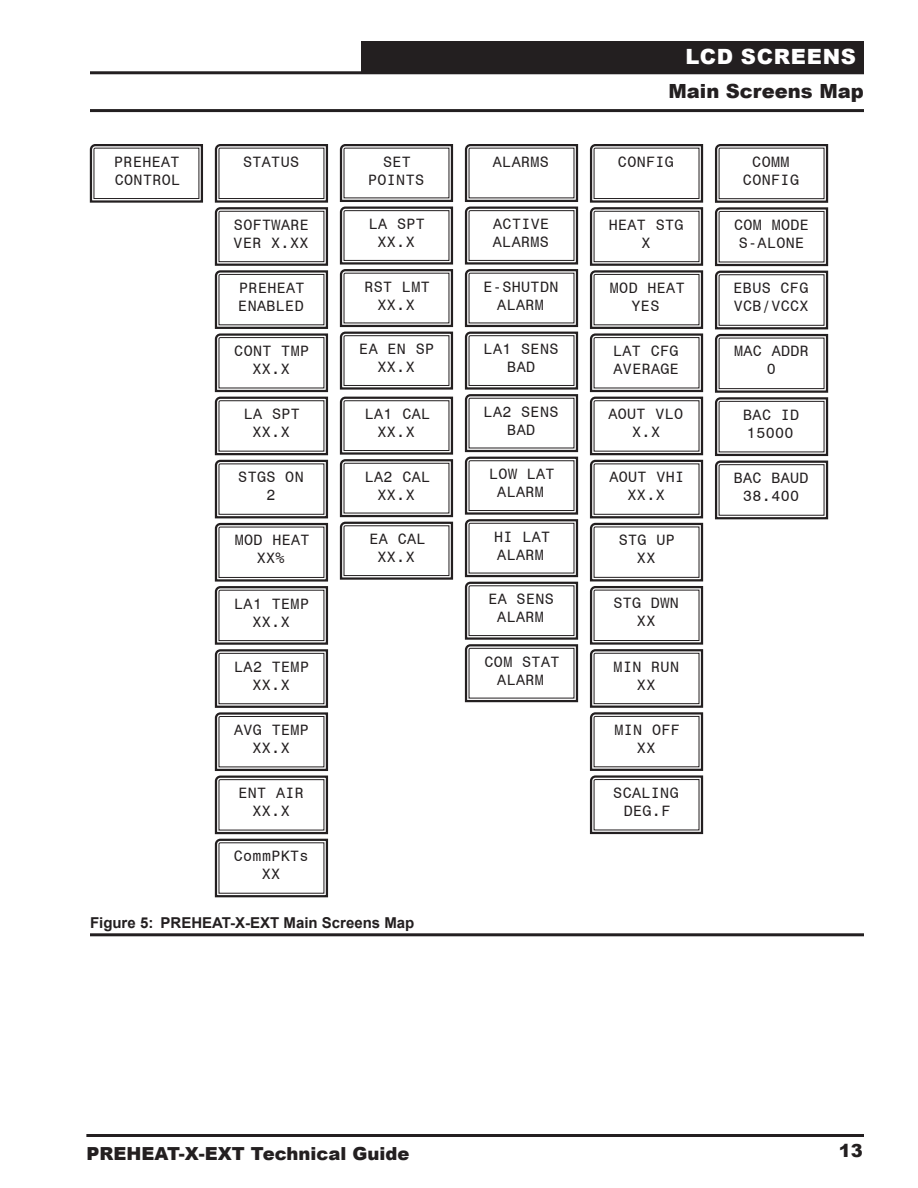
<style>
.page{position:relative;width:918px;height:1188px;background:#fff}
.page>*{position:absolute;margin:0;border:0;box-sizing:border-box;transform-origin:0 0}
.Head1{font:900 21px "Arial";letter-spacing:.035em;color:#fff}
.Head2{font:900 19.5px "Arial";color:#231f20}
.t1{font:900 18px "Arial";color:#231f20}
.sz_screen{font:15px/18px "Monospace 821 BT";letter-spacing:.025em;color:#231f20;text-align:center}
.t2{font:700 15px "Arial";color:#231f20}
</style>
<div class="page">
<hr style="left:86px;top:1134px;width:778px;height:3px;background:#231f20">
<div style="left:362px;top:42px;width:502px;height:32px;background:#231f20"></div>
<svg style="left:589px;top:144px;width:115px;height:691px"></svg>
<svg style="left:89px;top:144px;width:114px;height:59px"></svg>
<svg style="left:715px;top:144px;width:114px;height:376px"></svg>
<svg style="left:214px;top:144px;width:115px;height:754px"></svg>
<svg style="left:464px;top:144px;width:115px;height:559px"></svg>
<hr style="left:90px;top:933px;width:774px;height:3px;background:#231f20">
<hr style="left:90px;top:71px;width:774px;height:3px;background:#231f20">
<hr style="left:90px;top:109px;width:774px;height:3px;background:#231f20">
<svg style="left:339px;top:144px;width:115px;height:436px"></svg>
<p class="sz_screen" style="left:114px;top:152px;width:67px">PREHEAT</p>
<p class="sz_screen" style="left:115px;top:170px;width:67px">CONTROL</p>
<p class="sz_screen" style="left:243px;top:152px;width:58px">STATUS</p>
<p class="sz_screen" style="left:234px;top:215px;width:76px">SOFTWARE</p>
<p class="sz_screen" style="left:234px;top:233px;width:76px">VER X.XX</p>
<p class="sz_screen" style="left:239px;top:278px;width:67px">PREHEAT</p>
<p class="sz_screen" style="left:238px;top:296px;width:67px">ENABLED</p>
<p class="sz_screen" style="left:234px;top:342px;width:76px">CONT TMP</p>
<p class="sz_screen" style="left:252px;top:360px;width:39px">XX.X</p>
<p class="sz_screen" style="left:244px;top:405px;width:58px">LA SPT</p>
<p class="sz_screen" style="left:252px;top:423px;width:39px">XX.X</p>
<p class="sz_screen" style="left:238px;top:468px;width:67px">STGS ON</p>
<p class="sz_screen" style="left:267px;top:486px;width:11px">2</p>
<p class="sz_screen" style="left:235px;top:531px;width:76px">MOD HEAT</p>
<p class="sz_screen" style="left:257px;top:549px;width:29px">XX%</p>
<p class="sz_screen" style="left:234px;top:594px;width:76px">LA1 TEMP</p>
<p class="sz_screen" style="left:252px;top:612px;width:39px">XX.X</p>
<p class="sz_screen" style="left:234px;top:657px;width:76px">LA2 TEMP</p>
<p class="sz_screen" style="left:252px;top:675px;width:39px">XX.X</p>
<p class="sz_screen" style="left:234px;top:720px;width:76px">AVG TEMP</p>
<p class="sz_screen" style="left:252px;top:738px;width:39px">XX.X</p>
<p class="sz_screen" style="left:238px;top:784px;width:67px">ENT AIR</p>
<p class="sz_screen" style="left:252px;top:802px;width:39px">XX.X</p>
<p class="sz_screen" style="left:234px;top:847px;width:76px">CommPKTs</p>
<p class="sz_screen" style="left:262px;top:865px;width:20px">XX</p>
<p class="sz_screen" style="left:383px;top:152px;width:29px">SET</p>
<p class="sz_screen" style="left:368px;top:170px;width:58px">POINTS</p>
<p class="sz_screen" style="left:369px;top:215px;width:58px">LA SPT</p>
<p class="sz_screen" style="left:377px;top:233px;width:39px">XX.X</p>
<p class="sz_screen" style="left:364px;top:277px;width:67px">RST LMT</p>
<p class="sz_screen" style="left:377px;top:295px;width:39px">XX.X</p>
<p class="sz_screen" style="left:359px;top:340px;width:76px">EA EN SP</p>
<p class="sz_screen" style="left:377px;top:358px;width:39px">XX.X</p>
<p class="sz_screen" style="left:365px;top:405px;width:67px">LA1 CAL</p>
<p class="sz_screen" style="left:377px;top:423px;width:39px">XX.X</p>
<p class="sz_screen" style="left:365px;top:467px;width:67px">LA2 CAL</p>
<p class="sz_screen" style="left:377px;top:485px;width:39px">XX.X</p>
<p class="sz_screen" style="left:370px;top:530px;width:58px">EA CAL</p>
<p class="sz_screen" style="left:377px;top:548px;width:39px">XX.X</p>
<p class="t2" style="left:90px;top:912px;width:326px">Figure 5: PREHEAT-X-EXT Main Screens Map</p>
<p class="Head1" style="left:685px;top:42px;width:172px">LCD SCREENS</p>
<p class="Head2" style="left:668px;top:77px;width:197px">Main Screens Map</p>
<p class="sz_screen" style="left:493px;top:152px;width:58px">ALARMS</p>
<p class="sz_screen" style="left:493px;top:215px;width:58px">ACTIVE</p>
<p class="sz_screen" style="left:493px;top:233px;width:58px">ALARMS</p>
<p class="sz_screen" style="left:484px;top:277px;width:76px">E-SHUTDN</p>
<p class="sz_screen" style="left:497px;top:295px;width:48px">ALARM</p>
<p class="sz_screen" style="left:484px;top:340px;width:76px">LA1 SENS</p>
<p class="sz_screen" style="left:507px;top:358px;width:29px">BAD</p>
<p class="sz_screen" style="left:484px;top:402px;width:76px">LA2 SENS<br>BAD</p>
<p class="sz_screen" style="left:489px;top:465px;width:67px">LOW LAT</p>
<p class="sz_screen" style="left:497px;top:483px;width:48px">ALARM</p>
<p class="sz_screen" style="left:494px;top:527px;width:58px">HI LAT</p>
<p class="sz_screen" style="left:497px;top:545px;width:48px">ALARM</p>
<p class="sz_screen" style="left:488px;top:590px;width:67px">EA SENS</p>
<p class="sz_screen" style="left:497px;top:608px;width:48px">ALARM</p>
<p class="sz_screen" style="left:485px;top:652px;width:76px">COM STAT</p>
<p class="sz_screen" style="left:497px;top:670px;width:48px">ALARM</p>
<p class="sz_screen" style="left:618px;top:152px;width:58px">CONFIG</p>
<p class="sz_screen" style="left:609px;top:215px;width:76px">HEAT STG</p>
<p class="sz_screen" style="left:642px;top:233px;width:11px">X</p>
<p class="sz_screen" style="left:610px;top:278px;width:76px">MOD HEAT</p>
<p class="sz_screen" style="left:632px;top:296px;width:29px">YES</p>
<p class="sz_screen" style="left:613px;top:342px;width:67px">LAT CFG</p>
<p class="sz_screen" style="left:614px;top:360px;width:67px">AVERAGE</p>
<p class="sz_screen" style="left:608px;top:405px;width:76px">AOUT VLO</p>
<p class="sz_screen" style="left:632px;top:423px;width:29px">X.X</p>
<p class="sz_screen" style="left:609px;top:468px;width:76px">AOUT VHI</p>
<p class="sz_screen" style="left:628px;top:486px;width:39px">XX.X</p>
<p class="sz_screen" style="left:619px;top:531px;width:58px">STG UP</p>
<p class="sz_screen" style="left:637px;top:549px;width:20px">XX</p>
<p class="sz_screen" style="left:613px;top:594px;width:67px">STG DWN</p>
<p class="sz_screen" style="left:637px;top:612px;width:20px">XX</p>
<p class="sz_screen" style="left:614px;top:657px;width:67px">MIN RUN</p>
<p class="sz_screen" style="left:637px;top:675px;width:20px">XX</p>
<p class="sz_screen" style="left:614px;top:720px;width:67px">MIN OFF</p>
<p class="sz_screen" style="left:637px;top:738px;width:20px">XX</p>
<p class="sz_screen" style="left:613px;top:783px;width:67px">SCALING</p>
<p class="sz_screen" style="left:624px;top:801px;width:48px">DEG.F</p>
<p class="sz_screen" style="left:752px;top:152px;width:39px">COMM</p>
<p class="sz_screen" style="left:743px;top:170px;width:58px">CONFIG</p>
<p class="sz_screen" style="left:734px;top:215px;width:76px">COM MODE</p>
<p class="sz_screen" style="left:739px;top:233px;width:67px">S-ALONE</p>
<p class="sz_screen" style="left:734px;top:279px;width:76px">EBUS CFG</p>
<p class="sz_screen" style="left:734px;top:297px;width:76px">VCB/VCCX</p>
<p class="sz_screen" style="left:734px;top:342px;width:76px">MAC ADDR</p>
<p class="sz_screen" style="left:767px;top:360px;width:11px">0</p>
<p class="sz_screen" style="left:743px;top:405px;width:58px">BAC ID</p>
<p class="sz_screen" style="left:747px;top:423px;width:48px">15000</p>
<p class="sz_screen" style="left:734px;top:469px;width:76px">BAC BAUD</p>
<p class="sz_screen" style="left:743px;top:487px;width:58px">38.400</p>
<p class="t1" style="left:86px;top:1141px;width:325px">PREHEAT-X-EXT Technical Guide</p>
<p class="t1" style="left:839px;top:1138px;width:26px">13</p>
</div>
